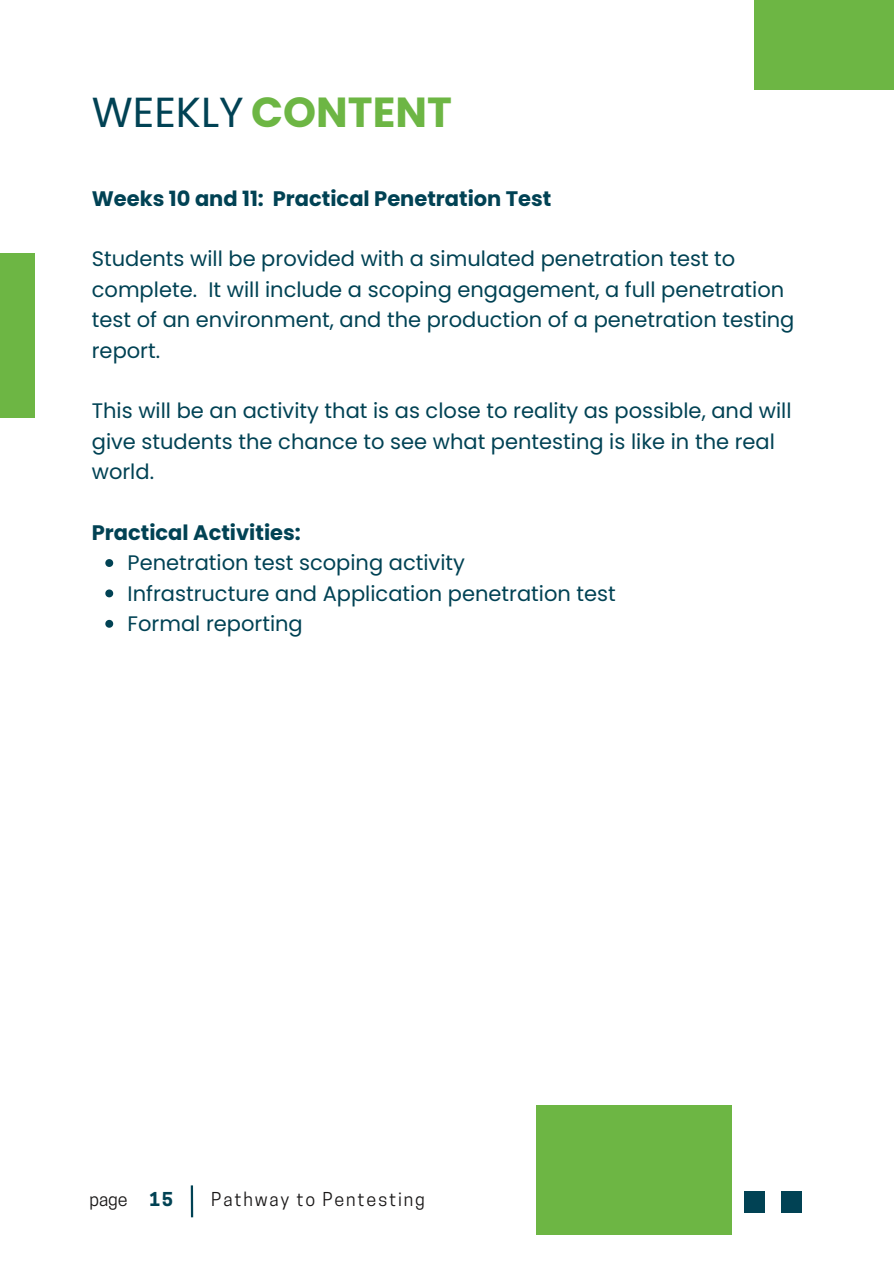
<style>
.page{position:relative;width:894px;height:1264px;background:#fff}
.page>*{position:absolute;margin:0;border:0;box-sizing:border-box;transform-origin:0 0}
.t1{font:700 42px "Poppins";color:#6db644}
.t2{font:21px/30.3px "Poppins";color:#014254}
.t3{font:700 21px "Poppins";color:#014254}
.t4{font:18px "Cooper Hewitt";letter-spacing:.1em;color:#191717}
.s1{font-weight:400;color:#014254}
.s2{font-weight:700;color:#014254}
</style>
<div class="page">
<hr style="left:191px;top:1185px;width:2px;height:32px;background:#014254">
<div style="left:743px;top:1190px;width:21px;height:22px;background:#014254"></div>
<div style="left:781px;top:1190px;width:20px;height:22px;background:#014254"></div>
<div style="left:0;top:253px;width:34px;height:164px;background:#6db644"></div>
<div style="left:754px;top:0;width:139px;height:89px;background:#6db644"></div>
<div style="left:536px;top:1105px;width:195px;height:129px;background:#6db644"></div>
<svg style="left:105px;top:559px;width:8px;height:8px"></svg>
<svg style="left:105px;top:589px;width:8px;height:8px"></svg>
<svg style="left:105px;top:620px;width:8px;height:7px"></svg>
<h1 class="t1" style="left:92px;top:88px;width:361px"><span class="s1">WEEKLY</span> CONTENT</h1>
<p class="t3" style="left:92px;top:186px;width:461px">Weeks 10 and 11: Practical Penetration Test</p>
<p class="t2" style="left:92px;top:244px;width:704px">Students will be provided with a simulated penetration test to complete. It will include a scoping engagement, a full penetration test of an environment, and the production of a penetration testing report.</p>
<p class="t2" style="left:92px;top:396px;width:701px">This will be an activity that is as close to reality as possible, and will give students the chance to see what pentesting is like in the real world.</p>
<p class="t3" style="left:92px;top:520px;width:210px">Practical Activities:</p>
<p class="t2" style="left:127px;top:548px;width:489px">Penetration test scoping activity<br>Infrastructure and Application penetration test<br>Formal reporting</p>
<p class="t4" style="left:89px;top:1188px;width:85px">page <span class="s2">15</span></p>
<p class="t4" style="left:211px;top:1188px;width:215px">Pathway to Pentesting</p>
</div>
